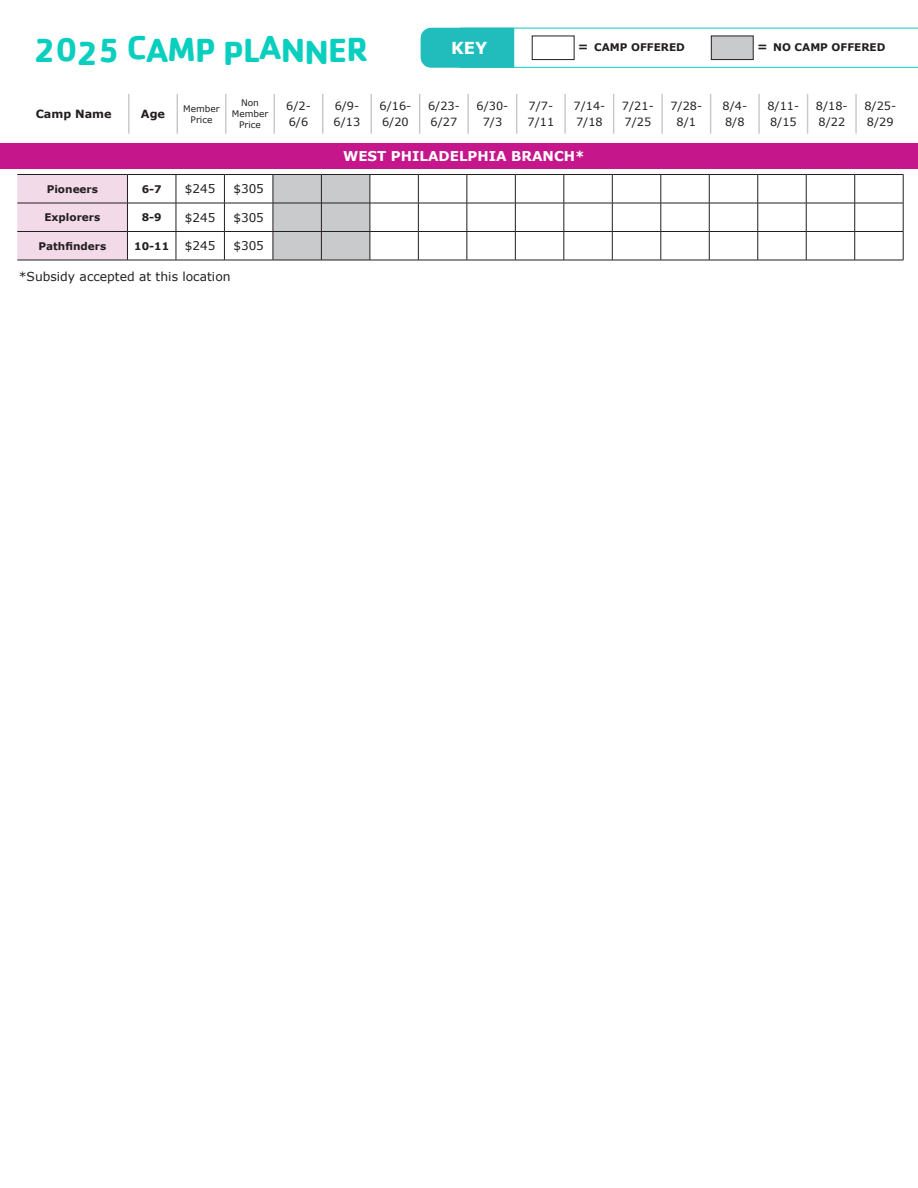
<style>
.page{position:relative;width:918px;height:1188px;background:#fff}
.page>*{position:absolute;margin:0;border:0;box-sizing:border-box;transform-origin:0 0}
.t1{font:700 34.5px "Cachet";letter-spacing:-.02em;color:#0acfbf}
.t2{font:700 16.5px "Verdana";color:#fff}
.t3{font:700 13.5px "Verdana";color:#fff}
.t4{font:12.3px "Verdana";color:#231f20}
.t5{font:12px "Verdana";color:#231f20}
.t6{font:11.25px/15.6px "Verdana";color:#231f20}
.t7{font:700 11.25px "Verdana";color:#231f20}
.t8{font:700 10.5px "Verdana";color:#231f20}
.t9{font:9px/10.8px "Verdana";color:#231f20;text-align:center}
.s1{font-size:12.3px}
</style>
<div class="page">
<hr style="left:127px;top:174px;width:49px;height:1px;background:#231f20">
<hr style="left:176px;top:174px;width:48px;height:1px;background:#231f20">
<hr style="left:224px;top:174px;width:49px;height:1px;background:#231f20">
<hr style="left:370px;top:174px;width:48px;height:1px;background:#231f20">
<hr style="left:418px;top:174px;width:49px;height:1px;background:#231f20">
<hr style="left:467px;top:174px;width:48px;height:1px;background:#231f20">
<hr style="left:515px;top:174px;width:49px;height:1px;background:#231f20">
<hr style="left:564px;top:174px;width:48px;height:1px;background:#231f20">
<hr style="left:612px;top:174px;width:49px;height:1px;background:#231f20">
<hr style="left:661px;top:174px;width:48px;height:1px;background:#231f20">
<hr style="left:709px;top:174px;width:49px;height:1px;background:#231f20">
<hr style="left:127px;top:203px;width:49px;height:1px;background:#231f20">
<hr style="left:176px;top:203px;width:48px;height:1px;background:#231f20">
<hr style="left:224px;top:203px;width:49px;height:1px;background:#231f20">
<hr style="left:370px;top:203px;width:48px;height:1px;background:#231f20">
<hr style="left:418px;top:203px;width:49px;height:1px;background:#231f20">
<hr style="left:467px;top:203px;width:48px;height:1px;background:#231f20">
<hr style="left:515px;top:203px;width:49px;height:1px;background:#231f20">
<hr style="left:564px;top:203px;width:48px;height:1px;background:#231f20">
<hr style="left:612px;top:203px;width:49px;height:1px;background:#231f20">
<hr style="left:661px;top:203px;width:48px;height:1px;background:#231f20">
<hr style="left:709px;top:203px;width:49px;height:1px;background:#231f20">
<hr style="left:127px;top:231px;width:49px;height:1px;background:#231f20">
<hr style="left:176px;top:231px;width:48px;height:1px;background:#231f20">
<svg style="left:176px;top:175px;width:1px;height:85px"></svg>
<hr style="left:224px;top:231px;width:49px;height:1px;background:#231f20">
<svg style="left:224px;top:175px;width:1px;height:85px"></svg>
<hr style="left:370px;top:231px;width:48px;height:1px;background:#231f20">
<hr style="left:418px;top:231px;width:49px;height:1px;background:#231f20">
<svg style="left:418px;top:175px;width:1px;height:85px"></svg>
<hr style="left:467px;top:231px;width:48px;height:1px;background:#231f20">
<svg style="left:467px;top:175px;width:1px;height:85px"></svg>
<hr style="left:515px;top:231px;width:49px;height:1px;background:#231f20">
<svg style="left:515px;top:175px;width:1px;height:85px"></svg>
<hr style="left:564px;top:231px;width:48px;height:1px;background:#231f20">
<svg style="left:564px;top:175px;width:1px;height:85px"></svg>
<hr style="left:612px;top:231px;width:49px;height:1px;background:#231f20">
<svg style="left:612px;top:175px;width:1px;height:85px"></svg>
<hr style="left:661px;top:231px;width:48px;height:1px;background:#231f20">
<svg style="left:661px;top:175px;width:1px;height:85px"></svg>
<hr style="left:709px;top:231px;width:49px;height:1px;background:#231f20">
<svg style="left:709px;top:175px;width:1px;height:85px"></svg>
<hr style="left:127px;top:260px;width:49px;height:1px;background:#231f20">
<hr style="left:176px;top:260px;width:48px;height:1px;background:#231f20">
<hr style="left:224px;top:260px;width:49px;height:1px;background:#231f20">
<div style="left:17px;top:174px;width:111px;height:86px;background:#f2dae9"></div>
<hr style="left:17px;top:174px;width:110px;height:1px;background:#231f20">
<hr style="left:17px;top:203px;width:110px;height:1px;background:#231f20">
<hr style="left:17px;top:231px;width:110px;height:1px;background:#231f20">
<hr style="left:17px;top:260px;width:110px;height:1px;background:#231f20">
<hr style="left:273px;top:260px;width:48px;height:1px;background:#231f20">
<hr style="left:370px;top:260px;width:48px;height:1px;background:#231f20">
<hr style="left:418px;top:260px;width:49px;height:1px;background:#231f20">
<hr style="left:467px;top:260px;width:48px;height:1px;background:#231f20">
<hr style="left:515px;top:260px;width:49px;height:1px;background:#231f20">
<hr style="left:564px;top:260px;width:48px;height:1px;background:#231f20">
<hr style="left:612px;top:260px;width:49px;height:1px;background:#231f20">
<hr style="left:661px;top:260px;width:48px;height:1px;background:#231f20">
<hr style="left:709px;top:260px;width:49px;height:1px;background:#231f20">
<hr style="left:758px;top:203px;width:48px;height:1px;background:#231f20">
<hr style="left:806px;top:203px;width:49px;height:1px;background:#231f20">
<hr style="left:758px;top:231px;width:48px;height:1px;background:#231f20">
<svg style="left:758px;top:175px;width:1px;height:85px"></svg>
<hr style="left:806px;top:231px;width:49px;height:1px;background:#231f20">
<svg style="left:806px;top:175px;width:1px;height:85px"></svg>
<hr style="left:758px;top:260px;width:48px;height:1px;background:#231f20">
<hr style="left:758px;top:174px;width:48px;height:1px;background:#231f20">
<hr style="left:806px;top:260px;width:49px;height:1px;background:#231f20">
<hr style="left:806px;top:174px;width:49px;height:1px;background:#231f20">
<hr style="left:855px;top:174px;width:48px;height:1px;background:#231f20">
<hr style="left:855px;top:203px;width:48px;height:1px;background:#231f20">
<hr style="left:855px;top:231px;width:48px;height:1px;background:#231f20">
<svg style="left:854px;top:175px;width:1px;height:85px"></svg>
<svg style="left:903px;top:175px;width:1px;height:85px"></svg>
<hr style="left:855px;top:260px;width:48px;height:1px;background:#231f20">
<svg style="left:273px;top:174px;width:98px;height:86px;background:#bbbcbe"></svg>
<hr style="left:321px;top:260px;width:49px;height:1px;background:#231f20">
<div style="left:0;top:143px;width:918px;height:25px;background:#c5168c"></div>
<svg style="left:421px;top:28px;width:497px;height:40px"></svg>
<div style="left:532px;top:36px;width:42px;height:24px;border:1px solid #231f20"></div>
<div style="left:711px;top:36px;width:42px;height:24px;background:#c9cacc"></div>
<div style="left:711px;top:36px;width:42px;height:24px;border:1px solid #231f20"></div>
<hr style="left:128px;top:94px;width:2px;height:40px;background:#c7c8ca">
<hr style="left:177px;top:94px;width:1px;height:40px;background:#c7c8ca">
<hr style="left:225px;top:94px;width:1px;height:40px;background:#c7c8ca">
<hr style="left:274px;top:94px;width:1px;height:40px;background:#c7c8ca">
<hr style="left:322px;top:94px;width:1px;height:40px;background:#c7c8ca">
<hr style="left:371px;top:94px;width:1px;height:40px;background:#c7c8ca">
<hr style="left:419px;top:94px;width:1px;height:40px;background:#c7c8ca">
<hr style="left:467px;top:94px;width:2px;height:40px;background:#c7c8ca">
<hr style="left:516px;top:94px;width:1px;height:40px;background:#c7c8ca">
<hr style="left:564px;top:94px;width:2px;height:40px;background:#c7c8ca">
<hr style="left:613px;top:94px;width:1px;height:40px;background:#c7c8ca">
<hr style="left:661px;top:94px;width:2px;height:40px;background:#c7c8ca">
<hr style="left:710px;top:94px;width:1px;height:40px;background:#c7c8ca">
<hr style="left:758px;top:94px;width:2px;height:40px;background:#c7c8ca">
<hr style="left:807px;top:94px;width:1px;height:40px;background:#c7c8ca">
<hr style="left:855px;top:94px;width:2px;height:40px;background:#c7c8ca">
<h1 class="t1" style="left:34px;top:28px;width:336px">2025 CAMP PLANNER</h1>
<h2 class="t2" style="left:451px;top:37px;width:38px">KEY</h2>
<p class="t8" style="left:578px;top:40px;width:109px"><span class="s1">=</span> CAMP OFFERED</p>
<p class="t8" style="left:757px;top:40px;width:130px"><span class="s1">=</span> NO CAMP OFFERED</p>
<p class="t7" style="left:36px;top:107px;width:78px">Camp Name</p>
<p class="t7" style="left:141px;top:107px;width:26px">Age</p>
<p class="t9" style="left:183px;top:103px;width:38px">Member<br>Price</p>
<p class="t9" style="left:232px;top:98px;width:38px">Non<br>Member<br>Price</p>
<p class="t6" style="left:286px;top:99px;width:26px">6/2-<br>6/6</p>
<p class="t6" style="left:334px;top:99px;width:28px">6/9-<br>6/13</p>
<p class="t6" style="left:380px;top:99px;width:33px">6/16-<br>6/20</p>
<p class="t6" style="left:428px;top:99px;width:33px">6/23-<br>6/27</p>
<p class="t6" style="left:477px;top:99px;width:33px;text-align:center">6/30-<br>7/3</p>
<p class="t6" style="left:528px;top:99px;width:28px">7/7-<br>7/11</p>
<p class="t6" style="left:574px;top:99px;width:33px">7/14-<br>7/18</p>
<p class="t6" style="left:622px;top:99px;width:33px">7/21-<br>7/25</p>
<p class="t6" style="left:670px;top:99px;width:33px;text-align:center">7/28-<br>8/1</p>
<p class="t6" style="left:723px;top:99px;width:26px">8/4-<br>8/8</p>
<p class="t6" style="left:767px;top:99px;width:33px">8/11-<br>8/15</p>
<p class="t6" style="left:816px;top:99px;width:33px">8/18-<br>8/22</p>
<p class="t6" style="left:864px;top:99px;width:33px">8/25-<br>8/29</p>
<p class="t8" style="left:47px;top:182px;width:53px">Pioneers</p>
<p class="t8" style="left:142px;top:182px;width:21px">6-7</p>
<p class="t5" style="left:185px;top:181px;width:32px">$245</p>
<p class="t5" style="left:233px;top:181px;width:32px">$305</p>
<p class="t8" style="left:44px;top:211px;width:57px">Explorers</p>
<p class="t8" style="left:142px;top:211px;width:21px">8-9</p>
<p class="t5" style="left:185px;top:210px;width:32px">$245</p>
<p class="t5" style="left:233px;top:210px;width:32px">$305</p>
<p class="t8" style="left:38px;top:239px;width:69px">Pathfinders</p>
<p class="t8" style="left:134px;top:239px;width:36px">10-11</p>
<p class="t5" style="left:185px;top:238px;width:32px">$245</p>
<p class="t5" style="left:233px;top:238px;width:32px">$305</p>
<p class="t4" style="left:19px;top:269px;width:213px">*Subsidy accepted at this location</p>
<p class="t3" style="left:343px;top:147px;width:243px">WEST PHILADELPHIA BRANCH*</p>
</div>
